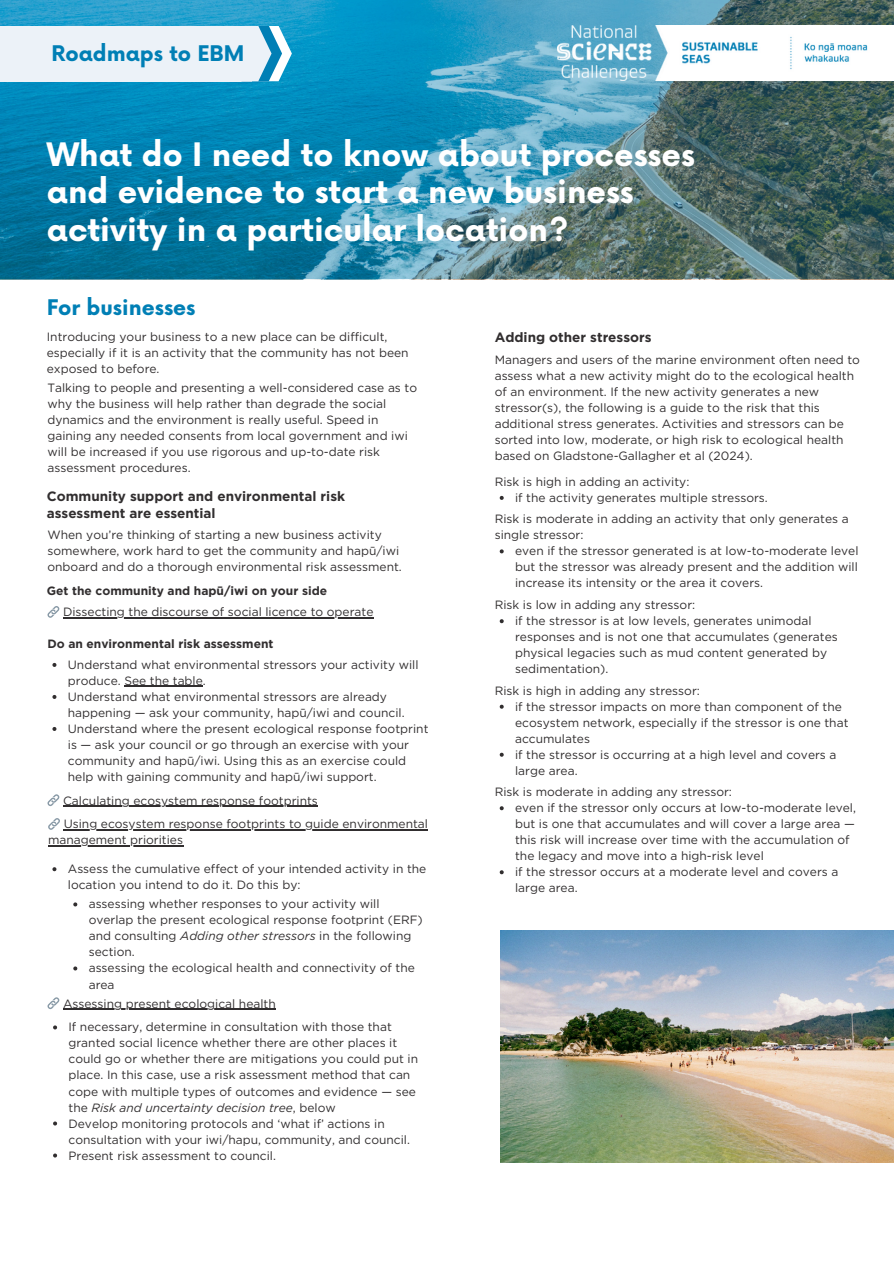
<style>
.page{position:relative;width:894px;height:1264px;background:#fff}
.page>*{position:absolute;margin:0;border:0;box-sizing:border-box;transform-origin:0 0}
.t1{font:700 31.5px/37.2px "Now";color:#fff}
.t2{font:700 21px "Now";color:#007fb5}
.t3{font:700 13.5px/16.8px "Gotham";color:#312e2f}
.t4{font:12px/16px "Gotham";color:#312e2f}
.t5{font:700 12px "Gotham";color:#312e2f}
.s1{font-style:italic}
</style>
<div class="page">
<img style="left:0;top:0;width:893px;height:279px">
<div style="left:0;top:26px;width:251px;height:55px;background:#ecf2f8"></div>
<svg style="left:251px;top:26px;width:41px;height:55px"></svg>
<img style="left:557px;top:26px;width:336px;height:55px">
<img style="left:500px;top:930px;width:393px;height:232px">
<hr style="left:63px;top:617px;width:310px;height:1px;background:#312e2f">
<svg style="left:52px;top:663px;width:4px;height:4px"></svg>
<hr style="left:124px;top:686px;width:79px;height:1px;background:#312e2f">
<svg style="left:52px;top:695px;width:4px;height:4px"></svg>
<svg style="left:52px;top:727px;width:4px;height:4px"></svg>
<hr style="left:64px;top:829px;width:364px;height:1px;background:#312e2f">
<hr style="left:48px;top:845px;width:135px;height:1px;background:#312e2f">
<svg style="left:52px;top:867px;width:4px;height:4px"></svg>
<svg style="left:53px;top:1025px;width:4px;height:4px"></svg>
<svg style="left:53px;top:1121px;width:4px;height:4px"></svg>
<svg style="left:53px;top:1153px;width:4px;height:4px"></svg>
<svg style="left:73px;top:902px;width:4px;height:4px"></svg>
<svg style="left:73px;top:966px;width:4px;height:4px"></svg>
<svg style="left:499px;top:496px;width:4px;height:4px"></svg>
<svg style="left:499px;top:549px;width:4px;height:4px"></svg>
<svg style="left:499px;top:619px;width:4px;height:4px"></svg>
<svg style="left:499px;top:704px;width:4px;height:4px"></svg>
<svg style="left:499px;top:752px;width:4px;height:4px"></svg>
<svg style="left:499px;top:806px;width:4px;height:4px"></svg>
<svg style="left:499px;top:870px;width:4px;height:4px"></svg>
<hr style="left:63px;top:805px;width:255px;height:1px;background:#312e2f">
<hr style="left:63px;top:1008px;width:213px;height:1px;background:#312e2f">
<p class="t2" style="left:51px;top:42px;width:194px">Roadmaps to EBM</p>
<h1 class="t1" style="left:47px;top:138px;width:649px">What do I need to know about processes and evidence to start a new business activity in a particular location?</h1>
<p class="t2" style="left:47px;top:296px;width:150px">For businesses</p>
<h2 class="t4" style="left:47px;top:328px;width:363px">Introducing your business to a new place can be difficult, especially if it is an activity that the community has not been exposed to before.</h2>
<p class="t4" style="left:47px;top:380px;width:371px">Talking to people and presenting a well-considered case as to why the business will help rather than degrade the social dynamics and the environment is really useful. Speed in gaining any needed consents from local government and iwi will be increased if you use rigorous and up-to-date risk assessment procedures.</p>
<p class="t3" style="left:47px;top:488px;width:300px">Community support and environmental risk assessment are essential</p>
<p class="t4" style="left:47px;top:527px;width:356px">When you’re thinking of starting a new business activity somewhere, work hard to get the community and hapū/iwi onboard and do a thorough environmental risk assessment.</p>
<h4 class="t5" style="left:47px;top:583px;width:282px">Get the community and hapū/iwi on your side</h4>
<h4 class="t4" style="left:63px;top:604px;width:312px">Dissecting the discourse of social licence to operate</h4>
<p class="t5" style="left:47px;top:636px;width:227px">Do an environmental risk assessment</p>
<p class="t4" style="left:68px;top:656px;width:352px">Understand what environmental stressors your activity will produce. See the table.</p>
<p class="t4" style="left:68px;top:688px;width:338px">Understand what environmental stressors are already happening — ask your community, hapū/iwi and council.</p>
<p class="t4" style="left:68px;top:720px;width:362px">Understand where the present ecological response footprint is — ask your council or go through an exercise with your community and hapū/iwi. Using this as an exercise could help with gaining community and hapū/iwi support.</p>
<p class="t4" style="left:64px;top:816px;width:366px">Using ecosystem response footprints to guide environmental</p>
<p class="t4" style="left:48px;top:832px;width:136px">management priorities</p>
<p class="t4" style="left:68px;top:860px;width:360px">Assess the cumulative effect of your intended activity in the location you intend to do it. Do this by:</p>
<p class="t4" style="left:63px;top:792px;width:256px">Calculating ecosystem response footprints</p>
<p class="t4" style="left:89px;top:896px;width:335px">assessing whether responses to your activity will overlap the present ecological response footprint (ERF) and consulting <span class="s1">Adding other stressors</span> in the following section.</p>
<p class="t4" style="left:89px;top:960px;width:327px">assessing the ecological health and connectivity of the area</p>
<p class="t4" style="left:63px;top:995px;width:214px">Assessing present ecological health</p>
<p class="t4" style="left:68px;top:1019px;width:351px">If necessary, determine in consultation with those that granted social licence whether there are other places it could go or whether there are mitigations you could put in place. In this case, use a risk assessment method that can cope with multiple types of outcomes and evidence — see the <span class="s1">Risk and uncertainty decision tree</span>, below</p>
<p class="t4" style="left:68px;top:1115px;width:343px">Develop monitoring protocols and ‘what if’ actions in consultation with your iwi/hapu, community, and council.</p>
<p class="t4" style="left:68px;top:1147px;width:209px">Present risk assessment to council.</p>
<p class="t3" style="left:494px;top:329px;width:158px">Adding other stressors</p>
<p class="t4" style="left:494px;top:352px;width:367px">Managers and users of the marine environment often need to assess what a new activity might do to the ecological health of an environment. If the new activity generates a new stressor(s), the following is a guide to the risk that this additional stress generates. Activities and stressors can be sorted into low, moderate, or high risk to ecological health based on Gladstone-Gallagher et al (2024).</p>
<p class="t4" style="left:494px;top:473px;width:196px">Risk is high in adding an activity:</p>
<p class="t4" style="left:515px;top:489px;width:254px">if the activity generates multiple stressors.</p>
<p class="t4" style="left:494px;top:511px;width:355px">Risk is moderate in adding an activity that only generates a single stressor:</p>
<p class="t4" style="left:515px;top:543px;width:345px;text-align:justify">even if the stressor generated is at low-to-moderate level but the stressor was already present and the addition will increase its intensity or the area it covers.</p>
<p class="t4" style="left:494px;top:597px;width:202px">Risk is low in adding any stressor:</p>
<p class="t4" style="left:515px;top:613px;width:324px">if the stressor is at low levels, generates unimodal responses and is not one that accumulates (generates physical legacies such as mud content generated by sedimentation).</p>
<p class="t4" style="left:494px;top:682px;width:207px">Risk is high in adding any stressor:</p>
<p class="t4" style="left:515px;top:698px;width:335px">if the stressor impacts on more than component of the ecosystem network, especially if the stressor is one that accumulates</p>
<p class="t4" style="left:515px;top:746px;width:323px">if the stressor is occurring at a high level and covers a large area.</p>
<p class="t4" style="left:494px;top:783px;width:239px">Risk is moderate in adding any stressor:</p>
<p class="t4" style="left:515px;top:799px;width:342px">even if the stressor only occurs at low-to-moderate level, but is one that accumulates and will cover a large area — this risk will increase over time with the accumulation of the legacy and move into a high-risk level</p>
<p class="t4" style="left:515px;top:863px;width:325px">if the stressor occurs at a moderate level and covers a large area.</p>
</div>
